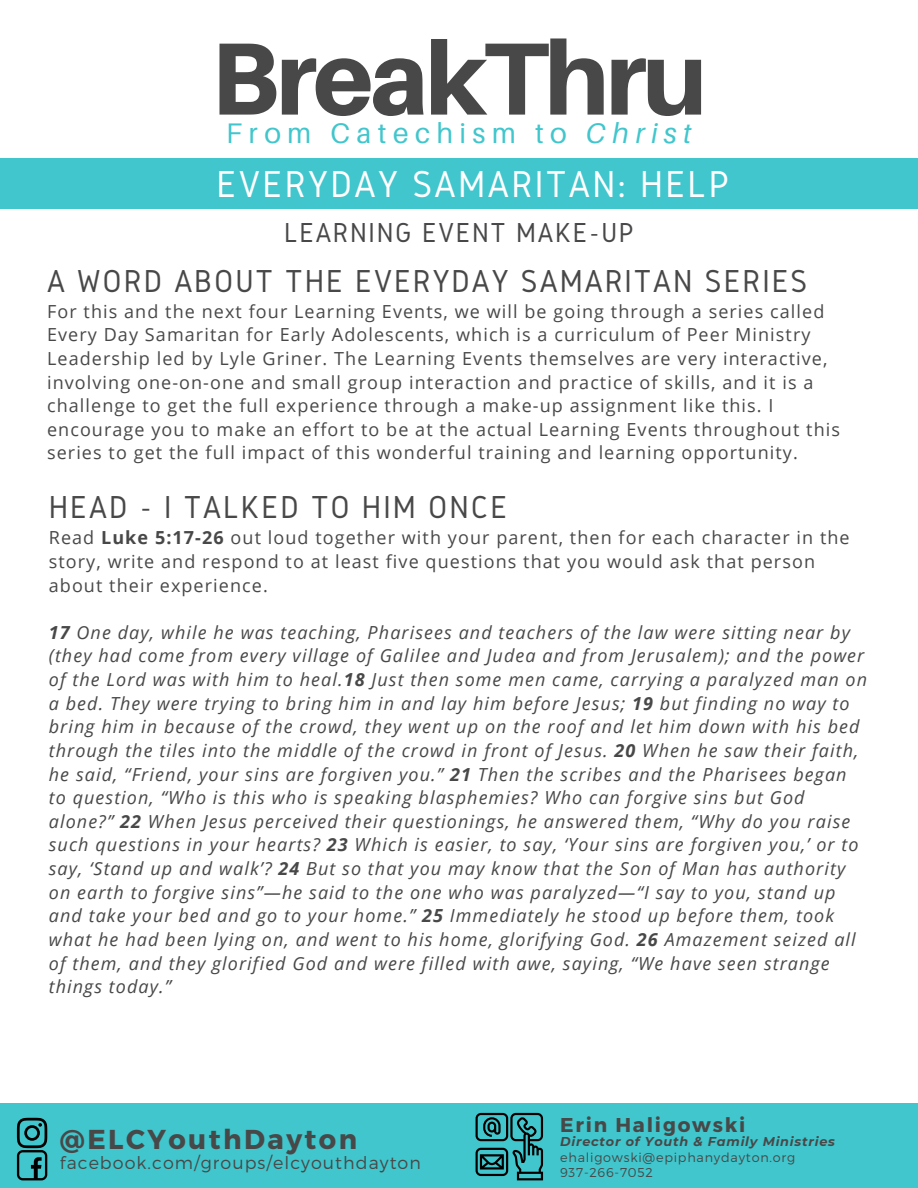
<style>
.page{position:relative;width:918px;height:1188px;background:#fff}
.page>*{position:absolute;margin:0;border:0;box-sizing:border-box;transform-origin:0 0}
.t1{font:800 102.9px "Aileron";letter-spacing:-.035em;color:#484848}
.t2{font:39px "Gidole";letter-spacing:.06em;color:#fff}
.t3{font:33px "Gidole";letter-spacing:.06em;color:#484848}
.t4{font:28.5px "Gidole";letter-spacing:.06em;color:#484848}
.t5{font:28.35px "Aileron";letter-spacing:.225em;color:#40c6cc}
.t6{font:700 27.3px "Montserrat";letter-spacing:.09em;color:#484848}
.t7{font:700 19.95px "Montserrat";letter-spacing:.09em;color:#484848}
.t8{font:italic 18px/23.7px "Open Sans";letter-spacing:.06em;color:#484848}
.t9{font:18px/23.7px "Open Sans";letter-spacing:.06em;color:#484848}
.t10{font:300 17.55px "Montserrat";letter-spacing:.06em;color:#484848}
.t11{font:300 12.75px/15px "Montserrat";letter-spacing:.06em;color:#484848}
.t12{font:italic 700 12.75px "Montserrat";letter-spacing:.06em;color:#484848}
.s1{font-style:italic}
.s2{font-weight:700}
</style>
<div class="page">
<div style="left:0;top:158px;width:918px;height:51px;background:#40c6cc"></div>
<div style="left:0;top:1103px;width:918px;height:85px;background:#40c6cc"></div>
<svg style="left:476px;top:1113px;width:67px;height:67px"></svg>
<svg style="left:17px;top:1118px;width:30px;height:62px"></svg>
<h1 class="t1" style="left:211px;top:15px;width:498px">BreakThru</h1>
<h3 class="t5" style="left:226px;top:115px;width:87px">From</h3>
<h3 class="t5" style="left:330px;top:115px;width:363px">Catechism to <span class="s1">Christ</span></h3>
<h2 class="t2" style="left:217px;top:163px;width:514px">EVERYDAY SAMARITAN: HELP</h2>
<h3 class="t4" style="left:284px;top:217px;width:351px">LEARNING EVENT MAKE-UP</h3>
<h3 class="t3" style="left:47px;top:263px;width:762px">A WORD ABOUT THE EVERYDAY SAMARITAN SERIES</h3>
<p class="t9" style="left:47px;top:299px;width:795px">For this and the next four Learning Events, we will be going through a series called Every Day Samaritan for Early Adolescents, which is a curriculum of Peer Ministry Leadership led by Lyle Griner. The Learning Events themselves are very interactive, involving one-on-one and small group interaction and practice of skills, and it is a challenge to get the full experience through a make-up assignment like this. I encourage you to make an effort to be at the actual Learning Events throughout this series to get the full impact of this wonderful training and learning opportunity.</p>
<h3 class="t3" style="left:49px;top:489px;width:460px">HEAD - I TALKED TO HIM ONCE</h3>
<p class="t9" style="left:49px;top:525px;width:802px">Read <span class="s2">Luke 5:17-26</span> out loud together with your parent, then for each character in the story, write and respond to at least five questions that you would ask that person about their experience.</p>
<p class="t8" style="left:49px;top:620px;width:820px"><span class="s2">17</span> One day, while he was teaching, Pharisees and teachers of the law were sitting near by (they had come from every village of Galilee and Judea and from Jerusalem); and the power of the Lord was with him to heal.<span class="s2">18</span> Just then some men came, carrying a paralyzed man on a bed. They were trying to bring him in and lay him before Jesus; <span class="s2">19</span> but finding no way to bring him in because of the crowd, they went up on the roof and let him down with his bed through the tiles into the middle of the crowd in front of Jesus. <span class="s2">20</span> When he saw their faith, he said, “Friend, your sins are forgiven you.” <span class="s2">21</span> Then the scribes and the Pharisees began to question, “Who is this who is speaking blasphemies? Who can forgive sins but God alone?” <span class="s2">22</span> When Jesus perceived their questionings, he answered them, “Why do you raise such questions in your hearts? <span class="s2">23</span> Which is easier, to say, ‘Your sins are forgiven you,’ or to say, ‘Stand up and walk’? <span class="s2">24</span> But so that you may know that the Son of Man has authority on earth to forgive sins”—he said to the one who was paralyzed—“I say to you, stand up and take your bed and go to your home.” <span class="s2">25</span> Immediately he stood up before them, took what he had been lying on, and went to his home, glorifying God. <span class="s2">26</span> Amazement seized all of them, and they glorified God and were filled with awe, saying, “We have seen strange things today.”</p>
<h3 class="t6" style="left:60px;top:1121px;width:299px">@ELCYouthDayton</h3>
<p class="t10" style="left:60px;top:1151px;width:362px">facebook.com/groups/elcyouthdayton</p>
<p class="t7" style="left:560px;top:1112px;width:187px">Erin Haligowski</p>
<p class="t12" style="left:560px;top:1134px;width:276px">Director of Youth &amp; Family Ministries</p>
<p class="t11" style="left:560px;top:1150px;width:237px">ehaligowski@epiphanydayton.org<br>937-266-7052</p>
</div>
